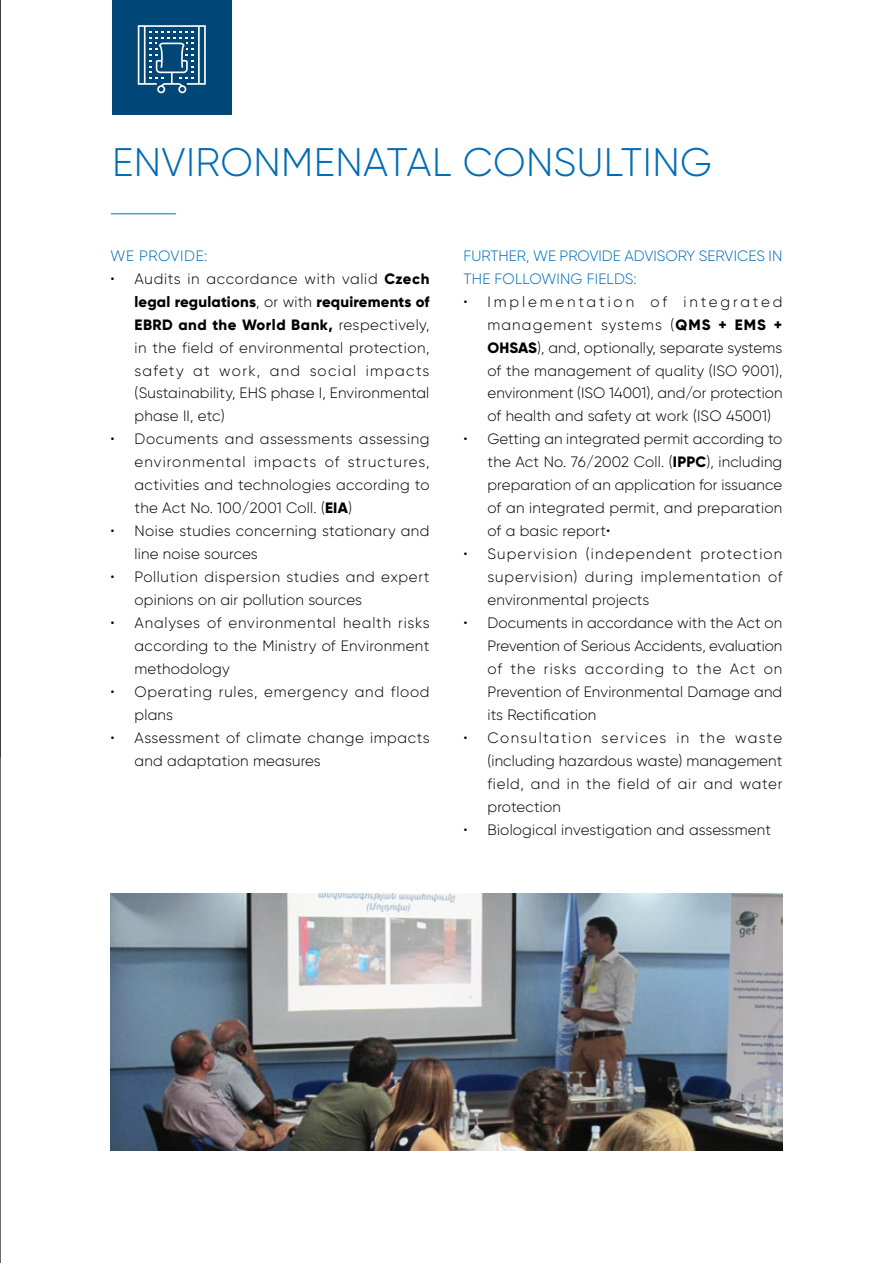
<style>
.page{position:relative;width:893px;height:1263px;background:#fff}
.page>*{position:absolute;margin:0;border:0;box-sizing:border-box;transform-origin:0 0}
.t1{font:300 39.9px "Gilroy";letter-spacing:.01em;color:#006cb5}
.t2{font:300 15px/23px "Gilroy";letter-spacing:.015em;color:#000;text-align:justify}
.t3{font:300 15px/23px "Gilroy";letter-spacing:.005em;color:#006cb5}
.t4{font:300 15px/23px "Gilroy";letter-spacing:.05em;color:#000}
.t5{font:300 15px "Gilroy";letter-spacing:.04em;color:#006cb5}
.s1{font-weight:800}
</style>
<div class="page">
<hr style="left:0;top:0;width:1px;height:1263px;background:#000">
<hr style="left:111px;top:213px;width:65px;height:1px;background:#46a1da">
<div style="left:112px;top:0;width:120px;height:115px;background:#004778"></div>
<svg style="left:138px;top:25px;width:68px;height:68px"></svg>
<img style="left:111px;top:893px;width:671px;height:258px">
<h1 class="t1" style="left:112px;top:138px;width:601px">ENVIRONMENATAL CONSULTING</h1>
<p class="t5" style="left:111px;top:246px;width:98px">WE PROVIDE:</p>
<p class="t2" style="left:135px;top:267px;width:296px;text-indent:-24px">• Audits in accordance with valid <span class="s1">Czech legal regulations</span>, or with <span class="s1">requirements of EBRD and the World Bank,</span> respectively, in the field of environmental protection, safety at work, and social impacts (Sustainability, EHS phase I, Environmental phase II, etc)</p>
<p class="t2" style="left:135px;top:427px;width:297px;text-indent:-24px">• Documents and assessments assessing environmental impacts of structures, activities and technologies according to the Act No. 100/2001 Coll. (<span class="s1">EIA</span>)</p>
<p class="t2" style="left:135px;top:519px;width:296px;text-indent:-24px">• Noise studies concerning stationary and line noise sources</p>
<p class="t2" style="left:135px;top:565px;width:297px;text-indent:-24px">• Pollution dispersion studies and expert opinions on air pollution sources</p>
<p class="t2" style="left:135px;top:611px;width:296px;text-indent:-24px">• Analyses of environmental health risks according to the Ministry of Environment methodology</p>
<p class="t4" style="left:135px;top:680px;width:297px;text-indent:-24px">• Operating rules, emergency and flood plans</p>
<p class="t2" style="left:135px;top:726px;width:296px;text-indent:-24px">• Assessment of climate change impacts and adaptation measures</p>
<p class="t3" style="left:464px;top:244px;width:320px">FURTHER, WE PROVIDE ADVISORY SERVICES IN<br>THE FOLLOWING FIELDS:</p>
<p class="t2" style="left:487px;top:290px;width:297px;text-indent:-24px">• Implementation of integrated management systems (<span class="s1">QMS + EMS + OHSAS</span>), and, optionally, separate systems of the management of quality (ISO 9001), environment (ISO 14001), and/or protection of health and safety at work (ISO 45001)</p>
<p class="t2" style="left:487px;top:427px;width:296px;text-indent:-24px">• Getting an integrated permit according to the Act No. 76/2002 Coll. (<span class="s1">IPPC</span>), including preparation of an application for issuance of an integrated permit, and preparation of a basic report•</p>
<p class="t2" style="left:487px;top:542px;width:296px;text-indent:-24px">• Supervision (independent protection supervision) during implementation of environmental projects</p>
<p class="t2" style="left:487px;top:611px;width:296px;text-indent:-24px">• Documents in accordance with the Act on Prevention of Serious Accidents, evaluation of the risks according to the Act on Prevention of Environmental Damage and its Rectification</p>
<p class="t2" style="left:487px;top:726px;width:297px;text-indent:-24px">• Consultation services in the waste (including hazardous waste) management field, and in the field of air and water protection</p>
<p class="t2" style="left:463px;top:818px;width:309px">• Biological investigation and assessment</p>
</div>
